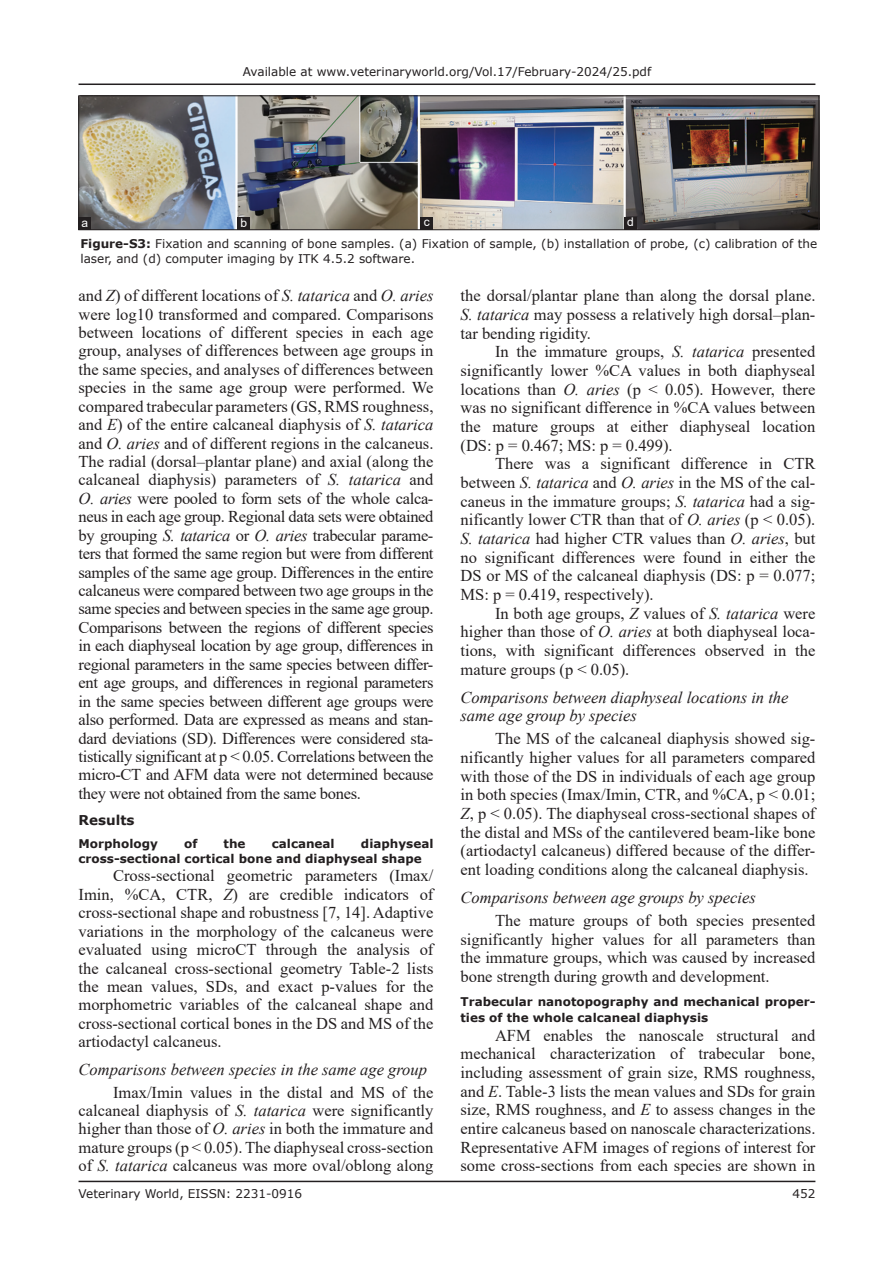
<style>
.page{position:relative;width:894px;height:1263px;background:#fff}
.page>*{position:absolute;margin:0;border:0;box-sizing:border-box;transform-origin:0 0}
.TX{font:16.5px/18.5px "Times New Roman";color:#231f20;text-align:justify}
.t1{font:italic 16.5px/18.8px "Times New Roman";color:#231f20}
.t2{font:700 13.5px "Verdana";color:#231f20}
.FGC{font:12px/14.5px "Verdana";color:#231f20}
.H2_Above_H1{font:700 12px/15.1px "Verdana";color:#231f20}
.LABEL{font:12px "Arial";color:#fff}
.s1{font-weight:700}
.s2{font-style:italic}
</style>
<div class="page">
<hr style="left:78px;top:1180px;width:737px;height:2px;background:#231f20">
<hr style="left:78px;top:83px;width:737px;height:2px;background:#231f20">
<img style="left:80px;top:98px;width:736px;height:130px">
<div style="left:78px;top:96px;width:740px;height:134px;border:1px solid #231f20"></div>
<div style="left:420px;top:217px;width:13px;height:12px;background:#231f20"></div>
<div style="left:624px;top:217px;width:12px;height:12px;background:#231f20"></div>
<div style="left:237px;top:217px;width:13px;height:13px;background:#231f20"></div>
<div style="left:78px;top:217px;width:13px;height:13px;background:#231f20"></div>
<p class="FGC" style="left:242px;top:64px;width:410px">Available at www.veterinaryworld.org/Vol.17/February-2024/25.pdf</p>
<p class="LABEL" style="left:82px;top:214px;width:8px">a</p>
<p class="LABEL" style="left:240px;top:214px;width:8px">b</p>
<p class="LABEL" style="left:423px;top:214px;width:7px">c</p>
<p class="LABEL" style="left:627px;top:214px;width:8px">d</p>
<p class="FGC" style="left:80px;top:236px;width:738px"><span class="s1">Figure-S3:</span> Fixation and scanning of bone samples. (a) Fixation of sample, (b) installation of probe, (c) calibration of the laser, and (d) computer imaging by ITK 4.5.2 software.</p>
<p class="TX" style="left:78px;top:286px;width:356px">and <span class="s2">Z</span>) of different locations of <span class="s2">S. tatarica</span> and <span class="s2">O. aries </span>were log10 transformed and compared. Comparisons between locations of different species in each age group, analyses of differences between age groups in the same species, and analyses of differences between species in the same age group were performed. We compared trabecular parameters (GS, RMS roughness, and <span class="s2">E</span>) of the entire calcaneal diaphysis of <span class="s2">S. tatarica </span>and <span class="s2">O. aries</span> and of different regions in the calcaneus.<br>The radial (dorsal–plantar plane) and axial (along the calcaneal diaphysis) parameters of <span class="s2">S. tatarica</span> and <span class="s2">O. aries</span> were pooled to form sets of the whole calca&shy;neus in each age group. Regional data sets were obtained by grouping <span class="s2">S. tatarica</span> or <span class="s2">O. aries</span> trabecular parame&shy;ters that formed the same region but were from different samples of the same age group. Differences in the entire calcaneus were compared between two age groups in the same species and between species in the same age group.<br>Comparisons between the regions of different species in each diaphyseal location by age group, differences in regional parameters in the same species between differ&shy;ent age groups, and differences in regional parameters in the same species between different age groups were also performed. Data are expressed as means and stan&shy;dard deviations (SD). Differences were considered sta&shy;tistically significant at p &lt; 0.05. Correlations between the micro-CT and AFM data were not determined because they were not obtained from the same bones.</p>
<h1 class="t2" style="left:78px;top:810px;width:57px">Results</h1>
<p class="H2_Above_H1" style="left:78px;top:835px;width:81px">Morphology</p>
<p class="H2_Above_H1" style="left:184px;top:835px;width:15px">of</p>
<p class="H2_Above_H1" style="left:223px;top:835px;width:23px">the</p>
<p class="H2_Above_H1" style="left:272px;top:835px;width:64px">calcaneal</p>
<p class="H2_Above_H1" style="left:78px;top:835px;width:356px;text-indent:282px">diaphyseal cross-sectional cortical bone and diaphyseal shape</p>
<p class="TX" style="left:78px;top:866px;width:356px;text-indent:34px">Cross-sectional geometric parameters (Imax/ Imin, %CA, CTR, <span class="s2">Z</span>) are credible indicators of cross-sectional shape and robustness [7, 14]. Adaptive variations in the morphology of the calcaneus were evaluated using microCT through the analysis of the calcaneal cross-sectional geometry Table-2 lists the mean values, SDs, and exact p-values for the morphometric variables of the calcaneal shape and cross-sectional cortical bones in the DS and MS of the artiodactyl calcaneus.</p>
<h3 class="t1" style="left:78px;top:1059px;width:350px">Comparisons between species in the same age group</h3>
<p class="TX" style="left:78px;top:1082px;width:356px;text-indent:34px">Imax/Imin values in the distal and MS of the calcaneal diaphysis of <span class="s2">S. tatarica</span> were significantly higher than those of <span class="s2">O. aries</span> in both the immature and mature groups (p &lt; 0.05). The diaphyseal cross-section of <span class="s2">S. tatarica</span> calcaneus was more oval/oblong along</p>
<p class="TX" style="left:460px;top:286px;width:356px">the dorsal/plantar plane than along the dorsal plane.<br><span class="s2">S. tatarica</span> may possess a relatively high dorsal–plan&shy;tar bending rigidity.</p>
<p class="TX" style="left:460px;top:342px;width:356px;text-indent:34px">In the immature groups, <span class="s2">S. tatarica</span> presented significantly lower %CA values in both diaphyseal locations than <span class="s2">O. aries</span> (p &lt; 0.05). However, there was no significant difference in %CA values between the mature groups at either diaphyseal location (DS: p = 0.467; MS: p = 0.499).</p>
<p class="TX" style="left:460px;top:454px;width:356px;text-indent:34px">There was a significant difference in CTR between <span class="s2">S. tatarica</span> and <span class="s2">O. aries</span> in the MS of the cal&shy;caneus in the immature groups; <span class="s2">S. tatarica</span> had a sig&shy;nificantly lower CTR than that of <span class="s2">O. aries</span> (p &lt; 0.05).<br><span class="s2">S. tatarica</span> had higher CTR values than <span class="s2">O. aries</span>, but no significant differences were found in either the DS or MS of the calcaneal diaphysis (DS: p = 0.077; MS: p = 0.419, respectively).</p>
<p class="TX" style="left:460px;top:603px;width:356px;text-indent:34px">In both age groups, <span class="s2">Z</span> values of <span class="s2">S. tatarica</span> were higher than those of <span class="s2">O. aries</span> at both diaphyseal loca&shy;tions, with significant differences observed in the mature groups (p &lt; 0.05).</p>
<h3 class="t1" style="left:460px;top:687px;width:329px">Comparisons between diaphyseal locations in the same age group by species</h3>
<p class="TX" style="left:460px;top:729px;width:356px;text-indent:34px">The MS of the calcaneal diaphysis showed sig&shy;nificantly higher values for all parameters compared with those of the DS in individuals of each age group in both species (Imax/Imin, CTR, and %CA, p &lt; 0.01; <span class="s2">Z</span>, p &lt; 0.05). The diaphyseal cross-sectional shapes of the distal and MSs of the cantilevered beam-like bone (artiodactyl calcaneus) differed because of the differ&shy;ent loading conditions along the calcaneal diaphysis.</p>
<h3 class="t1" style="left:460px;top:887px;width:296px">Comparisons between age groups by species</h3>
<p class="TX" style="left:460px;top:910px;width:356px;text-indent:34px">The mature groups of both species presented significantly higher values for all parameters than the immature groups, which was caused by increased bone strength during growth and development.</p>
<h2 class="H2_Above_H1" style="left:460px;top:994px;width:356px">Trabecular nanotopography and mechanical proper&shy;ties of the whole calcaneal diaphysis</h2>
<p class="TX" style="left:460px;top:1025px;width:356px;text-indent:34px">AFM enables the nanoscale structural and mechanical characterization of trabecular bone, including assessment of grain size, RMS roughness, and <span class="s2">E</span>. Table-3 lists the mean values and SDs for grain size, RMS roughness, and <span class="s2">E</span> to assess changes in the entire calcaneus based on nanoscale characterizations.<br>Representative AFM images of regions of interest for some cross-sections from each species are shown in</p>
<p class="FGC" style="left:78px;top:1186px;width:225px">Veterinary World, EISSN: 2231-0916</p>
<p class="FGC" style="left:792px;top:1186px;width:24px">452</p>
</div>
